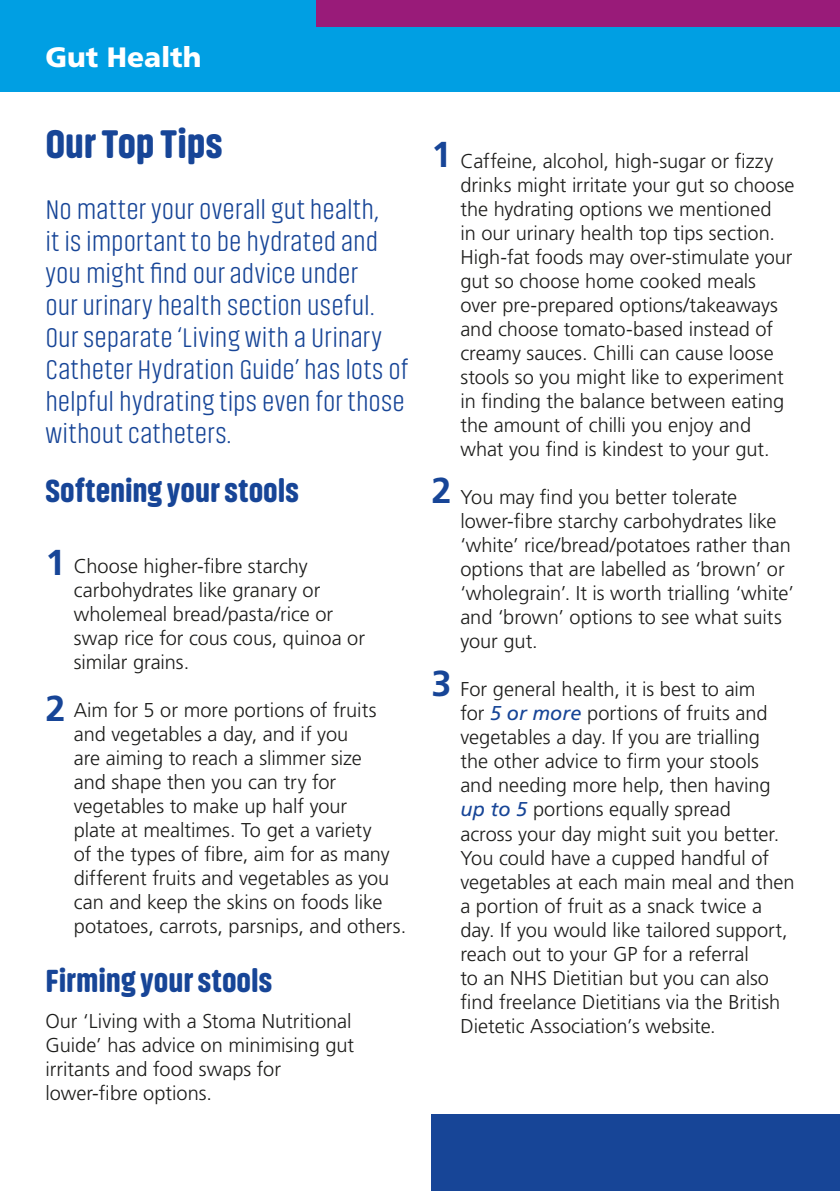
<style>
.page{position:relative;width:840px;height:1191px;background:#fff}
.page>*{position:absolute;margin:0;border:0;box-sizing:border-box;transform-origin:0 0}
.t1{font:900 40px "Akhand Soft";letter-spacing:-.005em;color:#174597}
.t2{font:700 36px "Frutiger";color:#174597}
.t3{font:900 32px "Akhand Soft";color:#174597}
.t4{font:300 28px/32px "Akhand Soft";letter-spacing:.005em;color:#174597}
.t5{font:900 28px "Frutiger";color:#fff}
.t6{font:300 20px/24px "Frutiger";color:#1d1d1b}
.s1{font-weight:400;font-style:italic;color:#174597}
</style>
<div class="page">
<div style="left:0;top:0;width:839px;height:91px;background:#009fe3"></div>
<svg style="left:839px;top:0;width:1px;height:26px"></svg>
<div style="left:316px;top:0;width:523px;height:26px;background:#991b79"></div>
<div style="left:431px;top:1114px;width:408px;height:77px;background:#174597"></div>
<p class="t5" style="left:45px;top:40px;width:157px">Gut Health</p>
<p class="t1" style="left:45px;top:123px;width:178px">Our Top Tips</p>
<p class="t4" style="left:45px;top:193px;width:364px">No matter your overall gut health,<br>it is important to be hydrated and you might find our advice under<br>our urinary health section useful.<br>Our separate ‘Living with a Urinary Catheter Hydration Guide’ has lots of helpful hydrating tips even for those without catheters.</p>
<p class="t3" style="left:45px;top:473px;width:255px">Softening your stools</p>
<p class="t2" style="left:45px;top:541px;width:22px">1</p>
<p class="t6" style="left:74px;top:554px;width:292px">Choose higher-fibre starchy carbohydrates like granary or wholemeal bread/pasta/rice or swap rice for cous cous, quinoa or similar grains.</p>
<p class="t6" style="left:74px;top:698px;width:334px">Aim for 5 or more portions of fruits and vegetables a day, and if you<br>are aiming to reach a slimmer size<br>and shape then you can try for vegetables to make up half your<br>plate at mealtimes. To get a variety<br>of the types of fibre, aim for as many different fruits and vegetables as you can and keep the skins on foods like potatoes, carrots, parsnips, and others.</p>
<p class="t3" style="left:45px;top:963px;width:228px">Firming your stools</p>
<p class="t6" style="left:45px;top:1008px;width:310px">Our ‘Living with a Stoma Nutritional<br>Guide’ has advice on minimising gut irritants and food swaps for lower-fibre options.</p>
<p class="t2" style="left:45px;top:687px;width:22px">2</p>
<p class="t2" style="left:431px;top:133px;width:22px">1</p>
<p class="t2" style="left:431px;top:469px;width:22px">2</p>
<p class="t2" style="left:431px;top:662px;width:22px">3</p>
<p class="t6" style="left:460px;top:149px;width:335px">Caffeine, alcohol, high-sugar or fizzy drinks might irritate your gut so choose the hydrating options we mentioned<br>in our urinary health top tips section.<br>High-fat foods may over-stimulate your gut so choose home cooked meals over pre-prepared options/takeaways and choose tomato-based instead of creamy sauces. Chilli can cause loose stools so you might like to experiment in finding the balance between eating the amount of chilli you enjoy and what you find is kindest to your gut.</p>
<p class="t6" style="left:460px;top:485px;width:335px">You may find you better tolerate lower-fibre starchy carbohydrates like ‘white’ rice/bread/potatoes rather than options that are labelled as ‘brown’ or ‘wholegrain’. It is worth trialling ‘white’ and ‘brown’ options to see what suits your gut.</p>
<p class="t6" style="left:460px;top:677px;width:335px">For general health, it is best to aim<br>for <span class="s1">5 or more</span> portions of fruits and vegetables a day. If you are trialling<br>the other advice to firm your stools and needing more help, then having <span class="s1">up to 5</span> portions equally spread<br>across your day might suit you better.<br>You could have a cupped handful of vegetables at each main meal and then a portion of fruit as a snack twice a day. If you would like tailored support, reach out to your GP for a referral<br>to an NHS Dietitian but you can also find freelance Dietitians via the British Dietetic Association’s website.</p>
</div>
